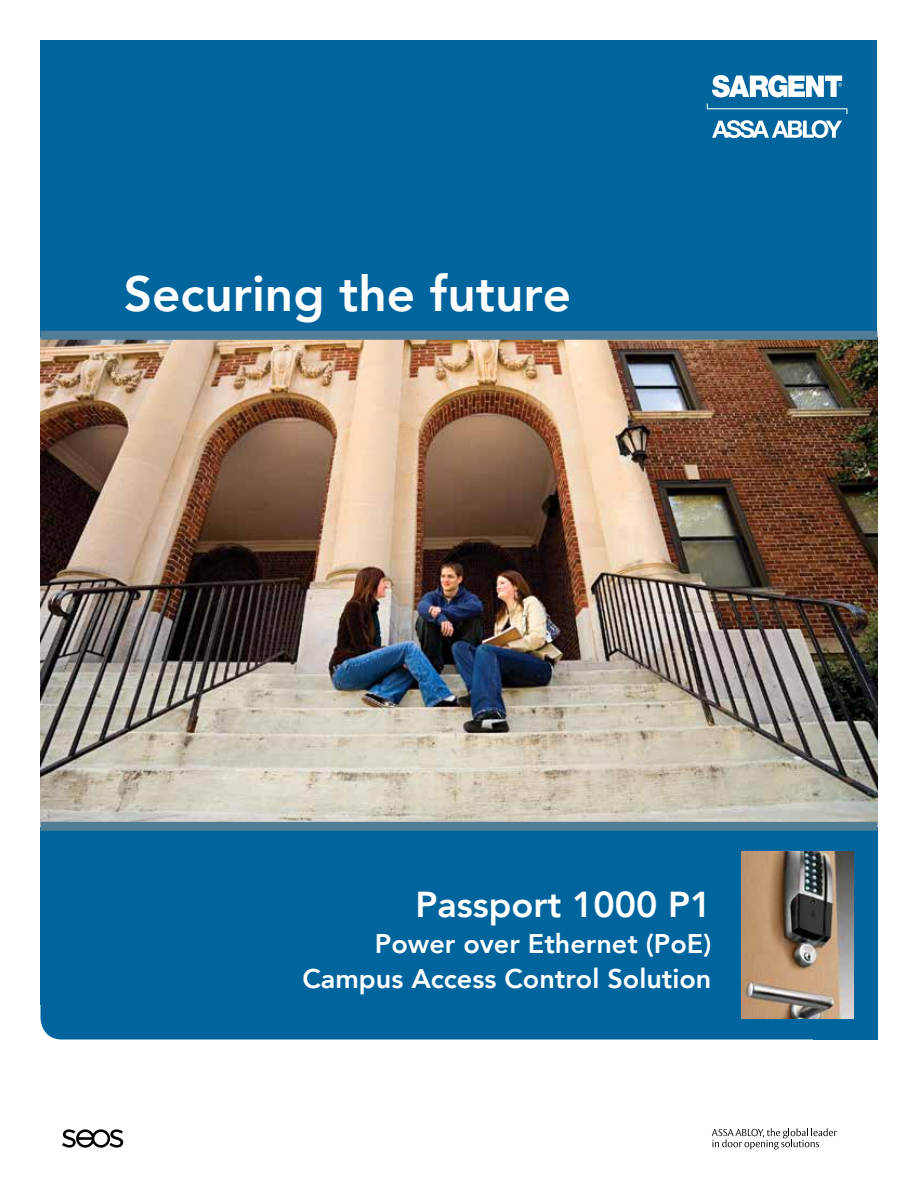
<style>
.page{position:relative;width:918px;height:1188px;background:#fff}
.page>*{position:absolute;margin:0;border:0;box-sizing:border-box;transform-origin:0 0}
.t1{font:800 49.5px "Avenir";color:#fff}
.t2{font:800 36px "Avenir";color:#fff}
.t3{font:800 27px/36px "Avenir";color:#fff;text-align:right}
</style>
<div class="page">
<img style="left:41px;top:340px;width:836px;height:482px">
<div style="left:40px;top:40px;width:838px;height:298px;background:#00649d"></div>
<div style="left:41px;top:829px;width:836px;height:211px;background:#00649d;border-radius:22px"></div>
<div style="left:40px;top:827px;width:838px;height:177px;background:#00649d"></div>
<div style="left:813px;top:827px;width:65px;height:213px;background:#00649d"></div>
<svg style="left:707px;top:104px;width:140px;height:10px"></svg>
<svg style="left:712px;top:120px;width:130px;height:18px"></svg>
<svg style="left:712px;top:75px;width:130px;height:22px"></svg>
<svg style="left:712px;top:1128px;width:125px;height:21px"></svg>
<div style="left:40px;top:331px;width:838px;height:9px;background:#527d97"></div>
<div style="left:40px;top:822px;width:838px;height:9px;background:#527d97"></div>
<img style="left:741px;top:852px;width:113px;height:167px">
<svg style="left:62px;top:1129px;width:61px;height:19px"></svg>
<h1 class="t1" style="left:124px;top:255px;width:449px">Securing the future</h1>
<h2 class="t2" style="left:416px;top:876px;width:297px">Passport 1000 P1</h2>
<p class="t3" style="left:302px;top:925px;width:410px">Power over Ethernet (PoE)<br>Campus Access Control Solution</p>
</div>
